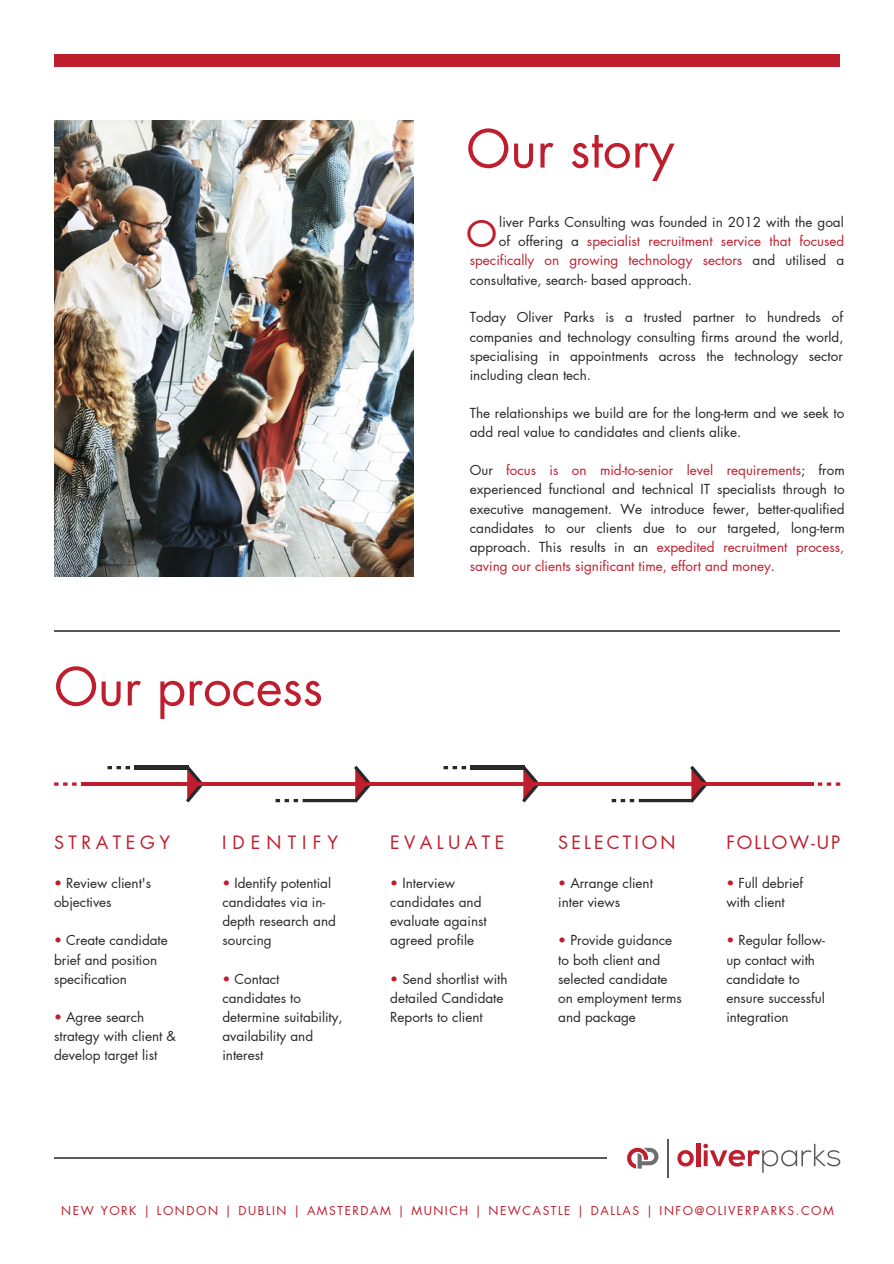
<style>
.page{position:relative;width:894px;height:1264px;background:#fff}
.page>*{position:absolute;margin:0;border:0;box-sizing:border-box;transform-origin:0 0}
.t1{font:51px "Futura LT Pro";color:#be1e2d}
.t2{font:36px "Futura LT Pro";color:#be1e2d}
.t3{font:18px "Futura LT Pro";letter-spacing:.245em;color:#be1e2d}
.t4{font:18px "Futura LT Pro";letter-spacing:.17em;color:#be1e2d}
.t5{font:18px "Futura LT Pro";letter-spacing:.11em;color:#be1e2d}
.t6{font:18px "Futura LT Pro";letter-spacing:.34em;color:#be1e2d}
.t7{font:13.5px/19.2px "Futura LT Pro";color:#292829}
.t8{font:12px "Futura LT Pro";letter-spacing:.125em;color:#be1e2d}
.s1{color:#be1e2d}
</style>
<div class="page">
<hr style="left:54px;top:1157px;width:552px;height:1px;background:#58595b">
<div style="left:54px;top:54px;width:785px;height:13px;background:#be1e2d"></div>
<hr style="left:54px;top:630px;width:785px;height:1px;background:#58595b">
<svg style="left:690px;top:765px;width:18px;height:37px"></svg>
<svg style="left:522px;top:765px;width:18px;height:37px"></svg>
<svg style="left:354px;top:765px;width:18px;height:37px"></svg>
<svg style="left:186px;top:765px;width:18px;height:37px"></svg>
<svg style="left:107px;top:766px;width:23px;height:3px"></svg>
<hr style="left:134px;top:766px;width:55px;height:3px;background:#292829">
<svg style="left:275px;top:799px;width:23px;height:3px"></svg>
<hr style="left:302px;top:799px;width:55px;height:3px;background:#292829">
<svg style="left:443px;top:766px;width:23px;height:3px"></svg>
<hr style="left:470px;top:766px;width:55px;height:3px;background:#292829">
<svg style="left:611px;top:799px;width:23px;height:3px"></svg>
<hr style="left:638px;top:799px;width:54px;height:3px;background:#292829">
<svg style="left:817px;top:782px;width:23px;height:3px"></svg>
<hr style="left:758px;top:782px;width:55px;height:3px;background:#be1e2d">
<svg style="left:54px;top:782px;width:23px;height:3px"></svg>
<hr style="left:81px;top:782px;width:54px;height:3px;background:#be1e2d">
<hr style="left:99px;top:782px;width:684px;height:3px;background:#be1e2d">
<svg style="left:677px;top:1150px;width:16px;height:16px"></svg>
<hr style="left:696px;top:1143px;width:4px;height:23px;background:#be1e2d">
<svg style="left:703px;top:1143px;width:42px;height:23px"></svg>
<svg style="left:751px;top:1143px;width:89px;height:29px"></svg>
<hr style="left:667px;top:1139px;width:1px;height:38px;background:#58595b">
<svg style="left:627px;top:1147px;width:31px;height:21px"></svg>
<img style="left:54px;top:121px;width:359px;height:455px">
<h1 class="t1" style="left:466px;top:125px;width:209px">Our story</h1>
<h2 class="t2" style="left:466px;top:218px;width:33px">O</h2>
<p class="t7" style="left:469px;top:213px;width:376px;text-align:justify;text-indent:29px">liver Parks Consulting was founded in 2012 with the goal os of offering a <span class="s1">specialist recruitment service that focused specifically on growing technology sectors</span> and utilised a consultative, search- based approach.</p>
<p class="t7" style="left:469px;top:308px;width:375px;text-align:justify">Today Oliver Parks is a trusted partner to hundreds of companies and technology consulting firms around the world, specialising in appointments across the technology sector including clean tech.</p>
<h1 class="t1" style="left:54px;top:663px;width:270px">Our process</h1>
<p class="t7" style="left:469px;top:404px;width:376px">The relationships we build are for the long-term and we seek to add real value to candidates and clients alike.</p>
<p class="t7" style="left:469px;top:461px;width:376px;text-align:justify">Our <span class="s1">focus is on mid-to-senior level requirements</span>; from experienced functional and technical IT specialists through to executive management. We introduce fewer, better-qualified candidates to our clients due to our targeted, long-term approach. This results in an <span class="s1">expedited recruitment process, saving our clients significant time, effort and money</span>.</p>
<h3 class="t3" style="left:54px;top:834px;width:117px">STRATEGY</h3>
<h3 class="t6" style="left:222px;top:834px;width:117px">IDENTIFY</h3>
<h3 class="t3" style="left:390px;top:834px;width:115px">EVALUATE</h3>
<h3 class="t4" style="left:558px;top:834px;width:119px">SELECTION</h3>
<h3 class="t5" style="left:726px;top:834px;width:115px">FOLLOW-UP</h3>
<p class="t7" style="left:54px;top:874px;width:99px"><span class="s1">•</span> Review client's objectives</p>
<p class="t7" style="left:54px;top:931px;width:115px"><span class="s1">•</span> Create candidate brief and position specification</p>
<p class="t7" style="left:54px;top:1008px;width:123px"><span class="s1">•</span> Agree search strategy with client &amp; develop target list</p>
<p class="t7" style="left:222px;top:874px;width:115px"><span class="s1">•</span> Identify potential candidates via in&shy;depth research and sourcing</p>
<p class="t7" style="left:222px;top:969px;width:122px"><span class="s1">•</span> Contact candidates to determine suitability, availability and interest</p>
<p class="t7" style="left:726px;top:874px;width:78px"><span class="s1">•</span> Full debrief with client</p>
<p class="t7" style="left:726px;top:931px;width:100px"><span class="s1">•</span> Regular follow&shy;up contact with candidate to ensure successful integration</p>
<p class="t7" style="left:558px;top:874px;width:96px"><span class="s1">•</span> Arrange client inter views</p>
<p class="t7" style="left:558px;top:931px;width:125px"><span class="s1">•</span> Provide guidance to both client and selected candidate on employment terms and package</p>
<p class="t7" style="left:390px;top:874px;width:98px"><span class="s1">•</span> Interview candidates and evaluate against agreed profile</p>
<p class="t7" style="left:390px;top:969px;width:119px"><span class="s1">•</span> Send shortlist with detailed Candidate<br>Reports to client</p>
<p class="t8" style="left:61px;top:1204px;width:773px">NEW YORK | LONDON | DUBLIN | AMSTERDAM | MUNICH | NEWCASTLE | DALLAS | INFO@OLIVERPARKS.COM</p>
</div>
